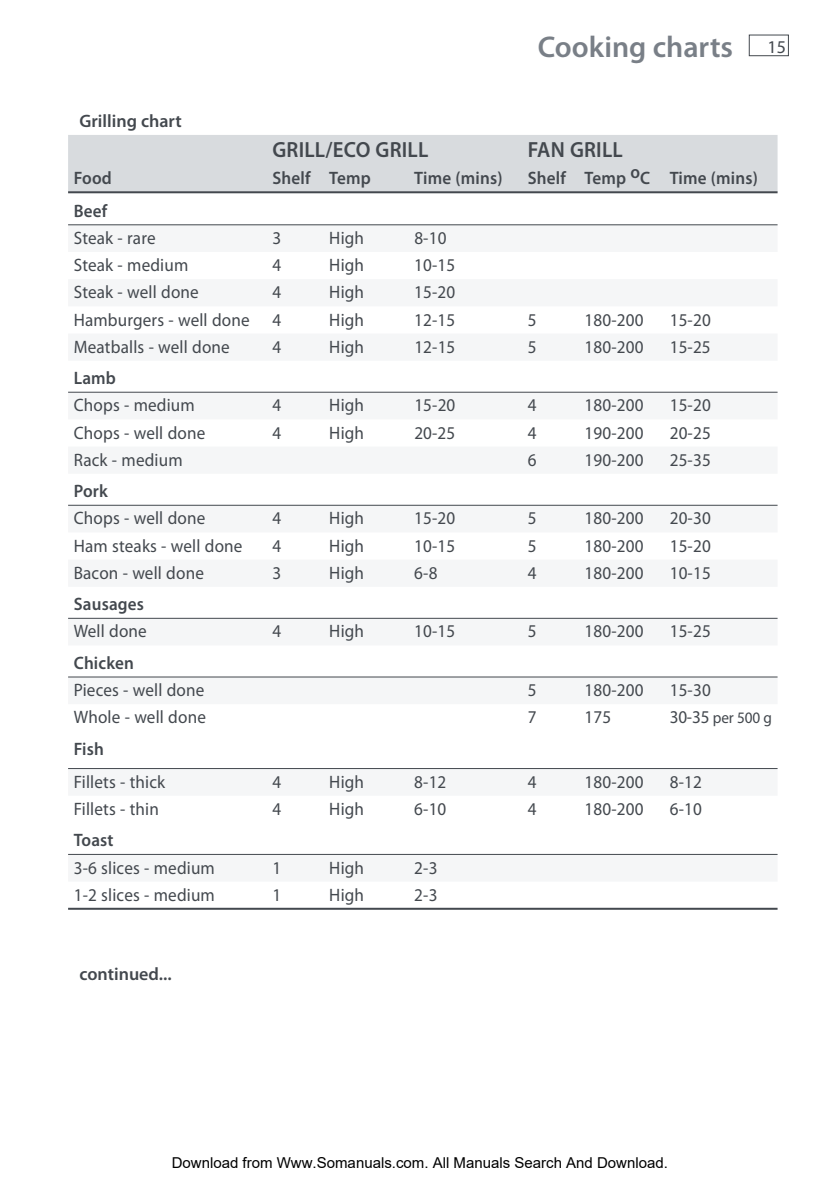
<style>
.page{position:relative;width:840px;height:1191px;background:#fff}
.page>*{position:absolute;margin:0;border:0;box-sizing:border-box;transform-origin:0 0}
.t1{font:600 30px "Myriad Pro";color:#797f87}
.t2{font:600 22px "Myriad Pro";letter-spacing:.01em;color:#43484e;scale:.95 1}
.t3{font:18px "Myriad Pro";letter-spacing:.01em;color:#43484e;scale:.95 1}
.t4{font:600 18px "Myriad Pro";letter-spacing:.01em;color:#43484e;scale:.95 1}
.t5{font:600 18px "Myriad Pro";letter-spacing:.01em;color:#43484e}
.t6{font:16px "Myriad Pro";letter-spacing:-.01em;color:#43484e;scale:.95 1}
.t7{font:15px "Arial";color:#000}
.s1{font-weight:400;font-size:18px;color:#43484e}
.s2{font-size:18px}
</style>
<div class="page">
<div style="left:748px;top:35px;width:40px;height:21px;border:1px solid #43484e"></div>
<div style="left:68px;top:135px;width:709px;height:56px;background:#d8dbde"></div>
<svg style="left:68px;top:225px;width:709px;height:629px"></svg>
<hr style="left:68px;top:191px;width:709px;height:2px;background:#43484e">
<hr style="left:68px;top:224px;width:709px;height:1px;background:#43484e">
<hr style="left:68px;top:392px;width:709px;height:1px;background:#43484e">
<hr style="left:68px;top:505px;width:709px;height:1px;background:#43484e">
<hr style="left:68px;top:618px;width:709px;height:1px;background:#43484e">
<hr style="left:68px;top:676px;width:709px;height:1px;background:#43484e">
<hr style="left:68px;top:854px;width:709px;height:1px;background:#43484e">
<hr style="left:68px;top:768px;width:709px;height:1px;background:#43484e">
<hr style="left:68px;top:907px;width:709px;height:2px;background:#43484e">
<p class="t5" style="left:79px;top:114px;width:104px">Grilling chart</p>
<h1 class="t1" style="left:537px;top:35px;width:250px">Cooking charts <span class="s1">15</span></h1>
<p class="t2" style="left:272px;top:141px;width:166px">GRILL/ECO GRILL</p>
<p class="t2" style="left:527px;top:141px;width:101px">FAN GRILL</p>
<p class="t4" style="left:74px;top:171px;width:41px">Food</p>
<p class="t4" style="left:272px;top:171px;width:105px">Shelf Temp</p>
<p class="t4" style="left:414px;top:171px;width:94px">Time (mins)</p>
<p class="t4" style="left:527px;top:171px;width:243px">Shelf Temp oC Time (mins)</p>
<p class="t4" style="left:74px;top:204px;width:37px">Beef</p>
<p class="t3" style="left:74px;top:231px;width:88px">Steak - rare</p>
<p class="t3" style="left:272px;top:231px;width:11px">3</p>
<p class="t3" style="left:329px;top:231px;width:38px">High</p>
<p class="t3" style="left:414px;top:231px;width:35px">8-10</p>
<p class="t3" style="left:74px;top:258px;width:122px">Steak - medium</p>
<p class="t3" style="left:272px;top:258px;width:11px">4</p>
<p class="t3" style="left:329px;top:258px;width:38px">High</p>
<p class="t3" style="left:414px;top:258px;width:45px">10-15</p>
<p class="t3" style="left:74px;top:285px;width:133px">Steak - well done</p>
<p class="t3" style="left:272px;top:285px;width:11px">4</p>
<p class="t3" style="left:329px;top:285px;width:38px">High</p>
<p class="t3" style="left:414px;top:285px;width:45px">15-20</p>
<p class="t3" style="left:74px;top:313px;width:186px">Hamburgers - well done</p>
<p class="t3" style="left:272px;top:313px;width:11px">4</p>
<p class="t3" style="left:329px;top:313px;width:38px">High</p>
<p class="t3" style="left:414px;top:313px;width:45px">12-15</p>
<p class="t3" style="left:527px;top:313px;width:11px">5</p>
<p class="t3" style="left:584px;top:313px;width:64px">180-200</p>
<p class="t3" style="left:669px;top:313px;width:45px">15-20</p>
<p class="t3" style="left:74px;top:340px;width:166px">Meatballs - well done</p>
<p class="t3" style="left:272px;top:340px;width:11px">4</p>
<p class="t3" style="left:329px;top:340px;width:38px">High</p>
<p class="t3" style="left:414px;top:340px;width:45px">12-15</p>
<p class="t3" style="left:527px;top:340px;width:11px">5</p>
<p class="t3" style="left:584px;top:340px;width:63px">180-200</p>
<p class="t3" style="left:669px;top:340px;width:45px">15-25</p>
<p class="t4" style="left:74px;top:371px;width:46px">Lamb</p>
<p class="t3" style="left:74px;top:398px;width:129px">Chops - medium</p>
<p class="t3" style="left:272px;top:398px;width:11px">4</p>
<p class="t3" style="left:329px;top:398px;width:38px">High</p>
<p class="t3" style="left:414px;top:398px;width:45px">15-20</p>
<p class="t3" style="left:527px;top:398px;width:11px">4</p>
<p class="t3" style="left:584px;top:398px;width:64px">180-200</p>
<p class="t3" style="left:669px;top:398px;width:45px">15-20</p>
<p class="t3" style="left:74px;top:426px;width:140px">Chops - well done</p>
<p class="t3" style="left:272px;top:426px;width:11px">4</p>
<p class="t3" style="left:329px;top:426px;width:38px">High</p>
<p class="t3" style="left:414px;top:426px;width:45px">20-25</p>
<p class="t3" style="left:527px;top:426px;width:11px">4</p>
<p class="t3" style="left:584px;top:426px;width:64px">190-200</p>
<p class="t3" style="left:669px;top:426px;width:45px">20-25</p>
<p class="t3" style="left:74px;top:453px;width:116px">Rack - medium</p>
<p class="t3" style="left:527px;top:453px;width:11px">6</p>
<p class="t3" style="left:584px;top:453px;width:64px">190-200</p>
<p class="t3" style="left:669px;top:453px;width:45px">25-35</p>
<p class="t4" style="left:74px;top:484px;width:37px">Pork</p>
<p class="t3" style="left:74px;top:511px;width:140px">Chops - well done</p>
<p class="t3" style="left:272px;top:511px;width:11px">4</p>
<p class="t3" style="left:329px;top:511px;width:38px">High</p>
<p class="t3" style="left:414px;top:511px;width:45px">15-20</p>
<p class="t3" style="left:527px;top:511px;width:11px">5</p>
<p class="t3" style="left:584px;top:511px;width:64px">180-200</p>
<p class="t3" style="left:669px;top:511px;width:45px">20-30</p>
<p class="t3" style="left:74px;top:539px;width:179px">Ham steaks - well done</p>
<p class="t3" style="left:272px;top:539px;width:11px">4</p>
<p class="t3" style="left:329px;top:539px;width:38px">High</p>
<p class="t3" style="left:414px;top:539px;width:45px">10-15</p>
<p class="t3" style="left:527px;top:539px;width:11px">5</p>
<p class="t3" style="left:584px;top:539px;width:64px">180-200</p>
<p class="t3" style="left:669px;top:539px;width:45px">15-20</p>
<p class="t3" style="left:74px;top:566px;width:138px">Bacon - well done</p>
<p class="t3" style="left:272px;top:566px;width:11px">3</p>
<p class="t3" style="left:329px;top:566px;width:38px">High</p>
<p class="t3" style="left:414px;top:566px;width:26px">6-8</p>
<p class="t3" style="left:527px;top:566px;width:11px">4</p>
<p class="t3" style="left:584px;top:566px;width:64px">180-200</p>
<p class="t3" style="left:669px;top:566px;width:45px">10-15</p>
<p class="t4" style="left:74px;top:597px;width:75px">Sausages</p>
<p class="t3" style="left:74px;top:624px;width:78px">Well done</p>
<p class="t3" style="left:272px;top:624px;width:11px">4</p>
<p class="t3" style="left:329px;top:624px;width:38px">High</p>
<p class="t3" style="left:414px;top:624px;width:45px">10-15</p>
<p class="t3" style="left:527px;top:624px;width:11px">5</p>
<p class="t3" style="left:584px;top:624px;width:64px">180-200</p>
<p class="t3" style="left:669px;top:624px;width:45px">15-25</p>
<p class="t4" style="left:74px;top:656px;width:65px">Chicken</p>
<p class="t3" style="left:74px;top:683px;width:139px">Pieces - well done</p>
<p class="t3" style="left:527px;top:683px;width:11px">5</p>
<p class="t3" style="left:584px;top:683px;width:64px">180-200</p>
<p class="t3" style="left:669px;top:683px;width:45px">15-30</p>
<p class="t3" style="left:74px;top:710px;width:140px">Whole - well done</p>
<p class="t3" style="left:527px;top:710px;width:11px">7</p>
<p class="t3" style="left:584px;top:710px;width:30px">175</p>
<p class="t6" style="left:669px;top:712px;width:109px"><span class="s2">30-35</span> per 500 g</p>
<p class="t4" style="left:74px;top:742px;width:33px">Fish</p>
<p class="t3" style="left:74px;top:775px;width:98px">Fillets - thick</p>
<p class="t3" style="left:272px;top:775px;width:11px">4</p>
<p class="t3" style="left:329px;top:775px;width:38px">High</p>
<p class="t3" style="left:414px;top:775px;width:35px">8-12</p>
<p class="t3" style="left:527px;top:775px;width:11px">4</p>
<p class="t3" style="left:584px;top:775px;width:64px">180-200</p>
<p class="t3" style="left:669px;top:775px;width:35px">8-12</p>
<p class="t3" style="left:74px;top:802px;width:91px">Fillets - thin</p>
<p class="t3" style="left:272px;top:802px;width:11px">4</p>
<p class="t3" style="left:329px;top:802px;width:38px">High</p>
<p class="t3" style="left:414px;top:802px;width:35px">6-10</p>
<p class="t3" style="left:527px;top:802px;width:11px">4</p>
<p class="t3" style="left:584px;top:802px;width:64px">180-200</p>
<p class="t3" style="left:669px;top:802px;width:35px">6-10</p>
<p class="t4" style="left:74px;top:833px;width:43px">Toast</p>
<p class="t3" style="left:74px;top:860px;width:150px">3-6 slices - medium</p>
<p class="t3" style="left:272px;top:860px;width:11px">1</p>
<p class="t3" style="left:329px;top:860px;width:38px">High</p>
<p class="t3" style="left:414px;top:860px;width:26px">2-3</p>
<p class="t3" style="left:74px;top:888px;width:150px">1-2 slices - medium</p>
<p class="t3" style="left:272px;top:888px;width:11px">1</p>
<p class="t3" style="left:329px;top:888px;width:38px">High</p>
<p class="t3" style="left:414px;top:888px;width:26px">2-3</p>
<p class="t5" style="left:79px;top:967px;width:94px">continued...</p>
<p class="t7" style="left:172px;top:1154px;width:497px">Download from Www.Somanuals.com. All Manuals Search And Download.</p>
</div>
